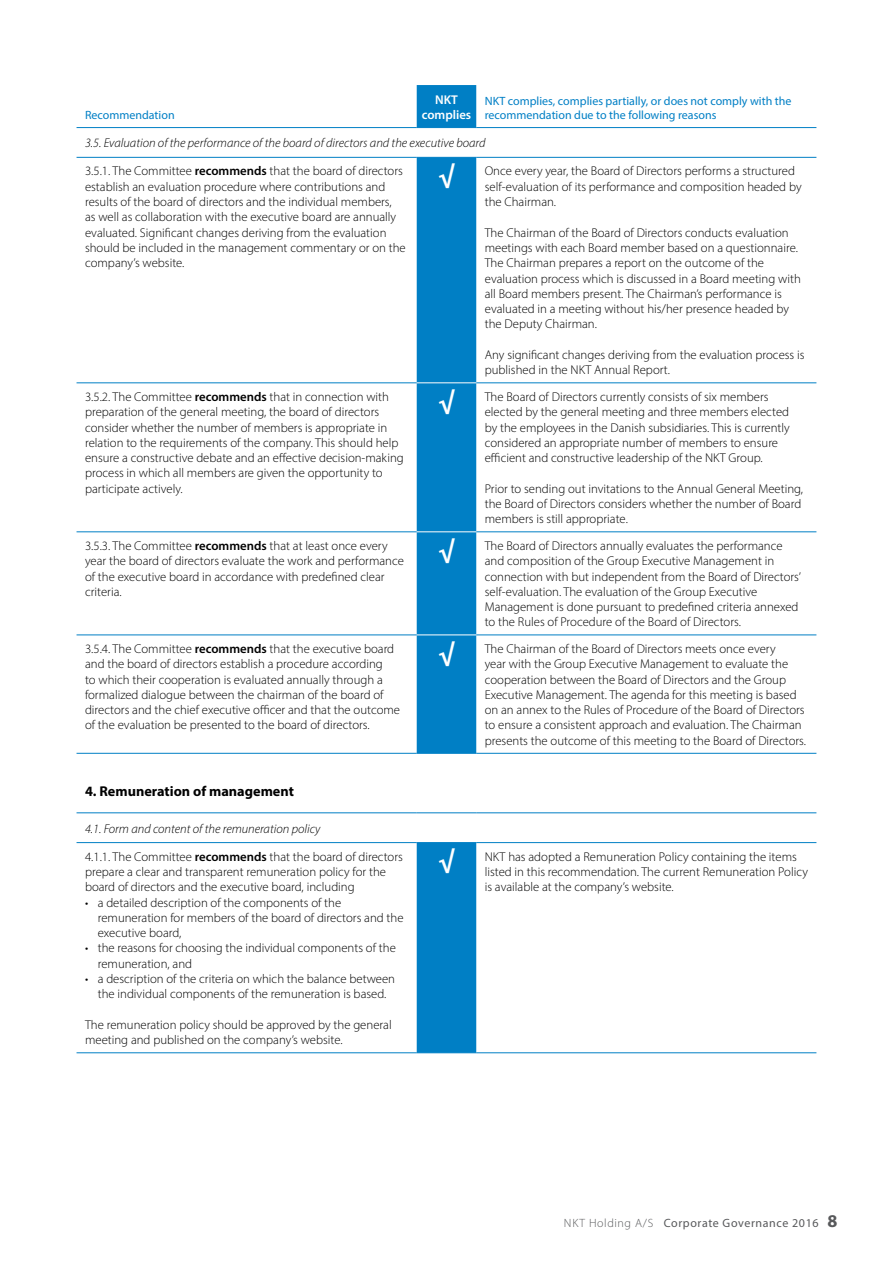
<style>
.page{position:relative;width:893px;height:1263px;background:#fff}
.page>*{position:absolute;margin:0;border:0;box-sizing:border-box;transform-origin:0 0}
.t1{font:700 14.25px "Myriad Pro";color:#000}
.t2{font:300 12.75px/15.3px "Myriad Pro";color:#000}
.t3{font:italic 300 12.75px "Myriad Pro";color:#000}
.t4{font:600 12.75px/15.3px "Myriad Pro";color:#fff;text-align:center}
.t5{font:12px/14.4px "Myriad Pro";color:#007fc5}
.t6{font:12px "Myriad Pro";letter-spacing:.05em;color:#58595b}
.s1{font-weight:600}
.s2{font-weight:700;font-size:27px;color:#fff}
.s3{font-weight:300}
.s4{font-weight:700;font-size:18px}
</style>
<div class="page">
<svg style="left:417px;top:85px;width:59px;height:967px;fill:#007fc5"></svg>
<hr style="left:77px;top:157px;width:340px;height:1px;background:#007fc5">
<hr style="left:417px;top:157px;width:59px;height:1px;background:#007fc5">
<hr style="left:476px;top:157px;width:340px;height:1px;background:#007fc5">
<hr style="left:77px;top:382px;width:340px;height:1px;background:#007fc5">
<hr style="left:476px;top:382px;width:340px;height:1px;background:#007fc5">
<hr style="left:77px;top:531px;width:340px;height:1px;background:#007fc5">
<hr style="left:476px;top:531px;width:340px;height:1px;background:#007fc5">
<hr style="left:77px;top:634px;width:340px;height:1px;background:#007fc5">
<hr style="left:476px;top:634px;width:340px;height:1px;background:#007fc5">
<hr style="left:77px;top:753px;width:340px;height:1px;background:#007fc5">
<hr style="left:417px;top:753px;width:59px;height:1px;background:#007fc5">
<hr style="left:476px;top:753px;width:340px;height:1px;background:#007fc5">
<hr style="left:77px;top:812px;width:340px;height:1px;background:#007fc5">
<hr style="left:417px;top:812px;width:59px;height:1px;background:#007fc5">
<hr style="left:476px;top:812px;width:340px;height:1px;background:#007fc5">
<hr style="left:77px;top:842px;width:340px;height:1px;background:#007fc5">
<hr style="left:417px;top:842px;width:59px;height:1px;background:#007fc5">
<hr style="left:476px;top:842px;width:340px;height:1px;background:#007fc5">
<hr style="left:77px;top:1052px;width:340px;height:1px;background:#007fc5">
<hr style="left:417px;top:1052px;width:59px;height:1px;background:#007fc5">
<hr style="left:476px;top:1052px;width:340px;height:1px;background:#007fc5">
<hr style="left:77px;top:127px;width:340px;height:1px;background:#007fc5">
<hr style="left:417px;top:127px;width:59px;height:1px;background:#007fc5">
<hr style="left:476px;top:127px;width:340px;height:1px;background:#007fc5">
<hr style="left:417px;top:382px;width:59px;height:1px;background:#fff">
<hr style="left:417px;top:531px;width:59px;height:1px;background:#fff">
<hr style="left:417px;top:634px;width:59px;height:1px;background:#fff">
<p class="t4" style="left:422px;top:92px;width:51px">NKT complies</p>
<p class="t5" style="left:485px;top:93px;width:308px">NKT complies, complies partially, or does not comply with the recommendation due to the following reasons</p>
<p class="t3" style="left:85px;top:135px;width:402px">3.5. Evaluation of the performance of the board of directors and the executive board</p>
<p class="t2" style="left:85px;top:163px;width:322px">3.5.1. The Committee <span class="s1">recommends</span> that the board of directors establish an evaluation procedure where contributions and results of the board of directors and the individual members,<br>as well as collaboration with the executive board are annually evaluated. Significant changes deriving from the evaluation should be included in the management commentary or on the company’s website.</p>
<p class="t2" style="left:485px;top:163px;width:318px;text-indent:-46px"><span class="s2">√</span> Once every year, the Board of Directors performs a structured self-evaluation of its performance and composition headed by the Chairman.</p>
<p class="t5" style="left:85px;top:108px;width:91px">Recommendation</p>
<p class="t2" style="left:485px;top:225px;width:318px">The Chairman of the Board of Directors conducts evaluation meetings with each Board member based on a questionnaire.<br>The Chairman prepares a report on the outcome of the evaluation process which is discussed in a Board meeting with all Board members present. The Chairman’s performance is evaluated in a meeting without his/her presence headed by the Deputy Chairman.</p>
<p class="t2" style="left:485px;top:347px;width:321px">Any significant changes deriving from the evaluation process is published in the NKT Annual Report.</p>
<p class="t2" style="left:85px;top:389px;width:320px">3.5.2. The Committee <span class="s1">recommends</span> that in connection with preparation of the general meeting, the board of directors consider whether the number of members is appropriate in relation to the requirements of the company. This should help ensure a constructive debate and an effective decision-making process in which all members are given the opportunity to participate actively.</p>
<p class="t2" style="left:485px;top:389px;width:307px;text-indent:-46px"><span class="s2">√</span> The Board of Directors currently consists of six members elected by the general meeting and three members elected by the employees in the Danish subsidiaries. This is currently considered an appropriate number of members to ensure efficient and constructive leadership of the NKT Group.</p>
<p class="t2" style="left:485px;top:481px;width:320px">Prior to sending out invitations to the Annual General Meeting, the Board of Directors considers whether the number of Board members is still appropriate.</p>
<p class="t2" style="left:85px;top:538px;width:320px">3.5.3. The Committee <span class="s1">recommends</span> that at least once every year the board of directors evaluate the work and performance of the executive board in accordance with predefined clear criteria.</p>
<p class="t2" style="left:485px;top:538px;width:318px;text-indent:-46px"><span class="s2">√</span> The Board of Directors annually evaluates the performance and composition of the Group Executive Management in connection with but independent from the Board of Directors’ self-evaluation. The evaluation of the Group Executive Management is done pursuant to predefined criteria annexed to the Rules of Procedure of the Board of Directors.</p>
<p class="t2" style="left:85px;top:641px;width:317px">3.5.4. The Committee <span class="s1">recommends</span> that the executive board and the board of directors establish a procedure according<br>to which their cooperation is evaluated annually through a formalized dialogue between the chairman of the board of directors and the chief executive officer and that the outcome of the evaluation be presented to the board of directors.</p>
<p class="t2" style="left:485px;top:641px;width:323px;text-indent:-46px"><span class="s2">√</span> The Chairman of the Board of Directors meets once every<br>year with the Group Executive Management to evaluate the cooperation between the Board of Directors and the Group Executive Management. The agenda for this meeting is based on an annex to the Rules of Procedure of the Board of Directors to ensure a consistent approach and evaluation. The Chairman presents the outcome of this meeting to the Board of Directors.</p>
<p class="t1" style="left:85px;top:782px;width:210px">4. Remuneration of management</p>
<p class="t3" style="left:85px;top:820px;width:237px">4.1. Form and content of the remuneration policy</p>
<p class="t2" style="left:85px;top:849px;width:319px">4.1.1. The Committee <span class="s1">recommends</span> that the board of directors prepare a clear and transparent remuneration policy for the board of directors and the executive board, including</p>
<p class="t2" style="left:98px;top:894px;width:307px;text-indent:-13px">• a detailed description of the components of the remuneration for members of the board of directors and the executive board,</p>
<p class="t2" style="left:98px;top:940px;width:300px;text-indent:-13px">• the reasons for choosing the individual components of the remuneration, and</p>
<p class="t2" style="left:85px;top:971px;width:312px;text-align:center">• a description of the criteria on which the balance between the individual components of the remuneration is based.</p>
<p class="t2" style="left:85px;top:1017px;width:308px">The remuneration policy should be approved by the general meeting and published on the company’s website.</p>
<p class="t2" style="left:485px;top:849px;width:325px;text-indent:-46px"><span class="s2">√</span> NKT has adopted a Remuneration Policy containing the items listed in this recommendation. The current Remuneration Policy is available at the company’s website.</p>
<p class="t6" style="left:564px;top:1215px;width:275px"><span class="s3">NKT Holding A/S</span> Corporate Governance 2016 <span class="s4">8</span></p>
</div>
